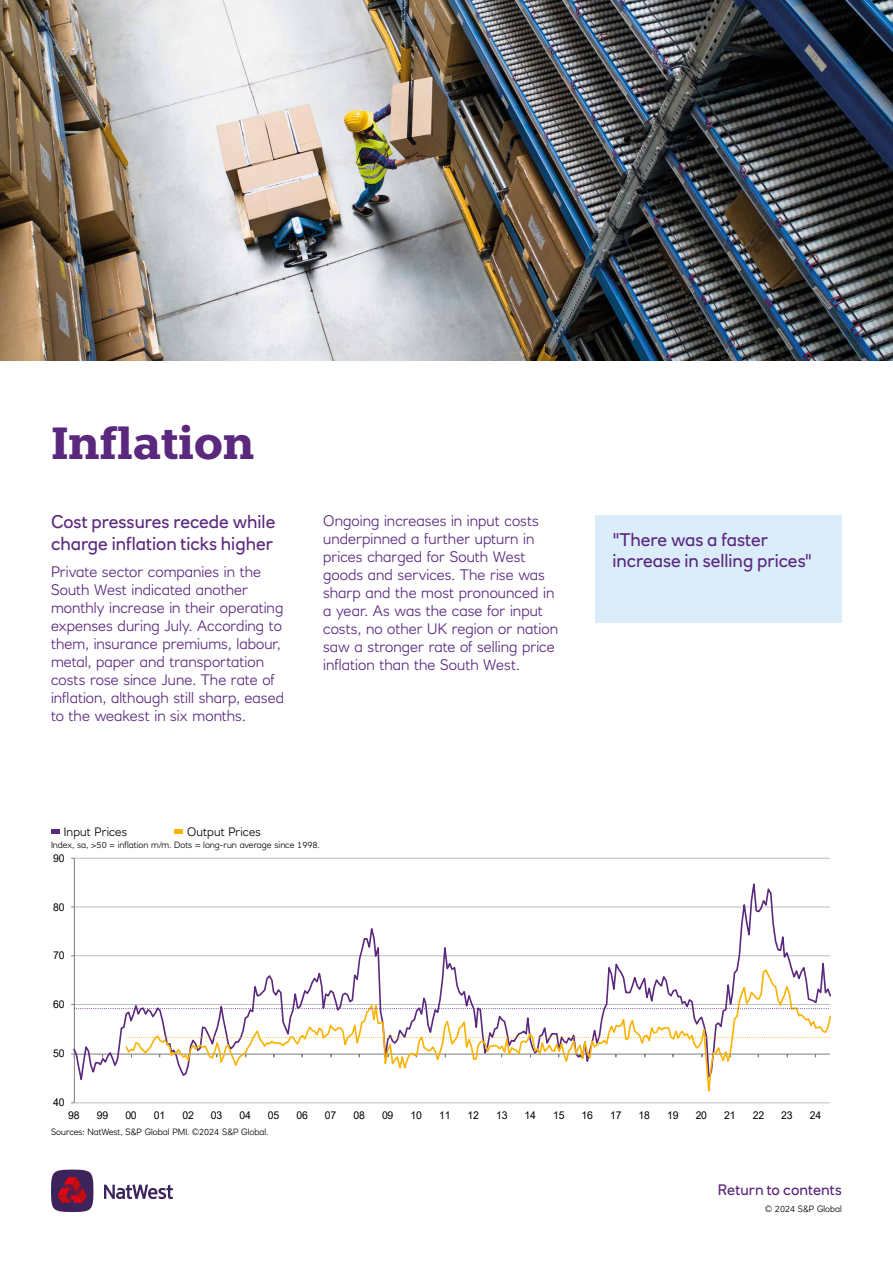
<style>
.page{position:relative;width:893px;height:1263px;background:#fff}
.page>*{position:absolute;margin:0;border:0;box-sizing:border-box;transform-origin:0 0}
.t1{font:700 45px "Knile";letter-spacing:-.01em;color:#5a287d}
.Intro{font:18px/21.6px "RN House Sans";color:#5a287d}
.Body_copy{font:300 15px/18px "RN House Sans";color:#5a287d}
.t2{font:15px "RN House Sans";letter-spacing:.005em;color:#5a287d}
.t3{font:300 12px "RN House Sans";letter-spacing:.01em;color:#000}
.t4{font:10.8px "Arial";letter-spacing:-.02em;color:#000}
.t5{font:300 9px "RN House Sans";color:#000}
</style>
<div class="page">
<div style="left:51px;top:1169px;width:42px;height:43px;background:#3c235b;border-radius:50%"></div>
<svg style="left:104px;top:1184px;width:69px;height:15px"></svg>
<svg style="left:57px;top:1177px;width:30px;height:26px"></svg>
<div style="left:174px;top:829px;width:9px;height:5px;background:#fbb200"></div>
<hr style="left:74px;top:1102px;width:756px;height:1px;background:#bfbfbf">
<hr style="left:74px;top:858px;width:756px;height:1px;background:#bfbfbf">
<hr style="left:74px;top:858px;width:1px;height:245px;background:#7f7f7f">
<svg style="left:74px;top:870px;width:756px;height:219px"></svg>
<svg style="left:124px;top:968px;width:708px;height:136px"></svg>
<svg style="left:71px;top:1004px;width:759px;height:5px"></svg>
<svg style="left:127px;top:1037px;width:703px;height:1px"></svg>
<div style="left:51px;top:829px;width:9px;height:5px;background:#5a287d"></div>
<img style="left:0;top:0;width:893px;height:360px">
<div style="left:595px;top:515px;width:247px;height:108px;background:#dbedfa"></div>
<h1 class="t1" style="left:51px;top:414px;width:205px">Inflation</h1>
<p class="Intro" style="left:51px;top:511px;width:226px">Cost pressures recede while charge inflation ticks higher</p>
<p class="Body_copy" style="left:51px;top:562px;width:235px">Private sector companies in the South West indicated another monthly increase in their operating expenses during July. According to them, insurance premiums, labour, metal, paper and transportation costs rose since June. The rate of inflation, although still sharp, eased to the weakest in six months.</p>
<p class="Body_copy" style="left:323px;top:512px;width:236px">Ongoing increases in input costs underpinned a further upturn in prices charged for South West goods and services. The rise was sharp and the most pronounced in a year. As was the case for input costs, no other UK region or nation saw a stronger rate of selling price inflation than the South West.</p>
<p class="t3" style="left:64px;top:825px;width:65px">Input Prices</p>
<p class="t3" style="left:187px;top:825px;width:75px">Output Prices</p>
<p class="t5" style="left:51px;top:839px;width:270px">Index, sa, &gt;50 = inflation m/m. Dots = long-run average since 1998.</p>
<p class="t4" style="left:53px;top:850px;width:13px">90</p>
<p class="t4" style="left:53px;top:899px;width:13px">80</p>
<p class="t4" style="left:53px;top:948px;width:13px">70</p>
<p class="t4" style="left:53px;top:997px;width:13px">60</p>
<p class="t4" style="left:53px;top:1046px;width:13px">50</p>
<p class="t4" style="left:53px;top:1095px;width:13px">40</p>
<p class="Intro" style="left:612px;top:528px;width:201px">"There was a faster increase in selling prices"</p>
<p class="t4" style="left:68px;top:1108px;width:13px">98</p>
<p class="t4" style="left:97px;top:1108px;width:13px">99</p>
<p class="t4" style="left:125px;top:1108px;width:13px">00</p>
<p class="t4" style="left:154px;top:1108px;width:13px">01</p>
<p class="t4" style="left:182px;top:1108px;width:13px">02</p>
<p class="t4" style="left:211px;top:1108px;width:13px">03</p>
<p class="t4" style="left:239px;top:1108px;width:13px">04</p>
<p class="t4" style="left:268px;top:1108px;width:13px">05</p>
<p class="t4" style="left:296px;top:1108px;width:13px">06</p>
<p class="t4" style="left:325px;top:1108px;width:13px">07</p>
<p class="t4" style="left:353px;top:1108px;width:13px">08</p>
<p class="t4" style="left:382px;top:1108px;width:13px">09</p>
<p class="t4" style="left:410px;top:1108px;width:13px">10</p>
<p class="t4" style="left:439px;top:1108px;width:13px">11</p>
<p class="t4" style="left:468px;top:1108px;width:13px">12</p>
<p class="t4" style="left:496px;top:1108px;width:13px">13</p>
<p class="t4" style="left:525px;top:1108px;width:13px">14</p>
<p class="t4" style="left:553px;top:1108px;width:13px">15</p>
<p class="t4" style="left:582px;top:1108px;width:13px">16</p>
<p class="t4" style="left:610px;top:1108px;width:13px">17</p>
<p class="t4" style="left:639px;top:1108px;width:13px">18</p>
<p class="t4" style="left:667px;top:1108px;width:13px">19</p>
<p class="t4" style="left:696px;top:1108px;width:13px">20</p>
<p class="t4" style="left:724px;top:1108px;width:13px">21</p>
<p class="t4" style="left:753px;top:1108px;width:13px">22</p>
<p class="t4" style="left:781px;top:1108px;width:13px">23</p>
<p class="t4" style="left:810px;top:1108px;width:13px">24</p>
<p class="t5" style="left:51px;top:1127px;width:219px">Sources: NatWest, S&amp;P Global PMI. ©2024 S&amp;P Global.</p>
<p class="t2" style="left:718px;top:1180px;width:126px">Return to contents</p>
<p class="t5" style="left:765px;top:1203px;width:78px">© 2024 S&amp;P Global</p>
</div>
